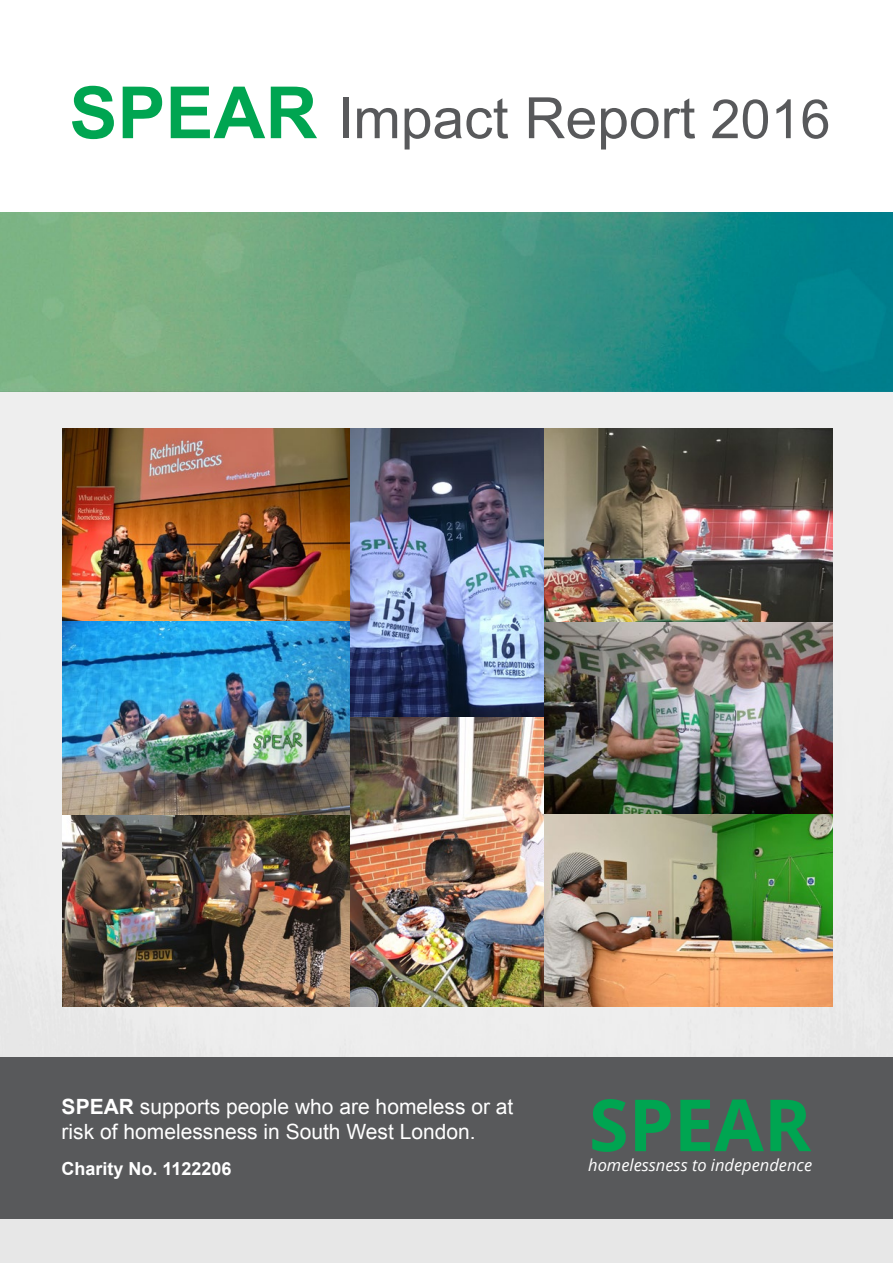
<style>
.page{position:relative;width:893px;height:1263px;background:#fff}
.page>*{position:absolute;margin:0;border:0;box-sizing:border-box;transform-origin:0 0}
.t1{font:700 72px "Open Sans";color:#00a551}
.t2{font:57px "Arial";color:#58595b}
.t3{font:21px/25.2px "Arial";color:#fff}
.t4{font:700 18px "Arial";color:#fff}
.t5{font:italic 16.5px "Open Sans";color:#fff}
.s1{font-weight:700;font-size:72px;color:#00a551}
.s2{font-size:54px}
.s3{font-weight:700}
</style>
<div class="page">
<div style="left:0;top:391px;width:893px;height:872px;background:#ededed"></div>
<div style="left:0;top:1057px;width:893px;height:161px;background:#58595b"></div>
<img style="left:0;top:213px;width:893px;height:178px">
<img style="left:63px;top:429px;width:770px;height:578px">
<h2 class="t2" style="left:69px;top:81px;width:763px"><span class="s1">SPEAR</span> Impact Report <span class="s2">2016</span></h2>
<p class="t3" style="left:62px;top:1094px;width:453px"><span class="s3">SPEAR</span> supports people who are homeless or at risk of homelessness in South West London.</p>
<p class="t4" style="left:61px;top:1157px;width:172px">Charity No. 1122206</p>
<p class="t5" style="left:588px;top:1154px;width:225px">homelessness to independence</p>
<h1 class="t1" style="left:589px;top:1074px;width:224px">SPEAR</h1>
</div>
